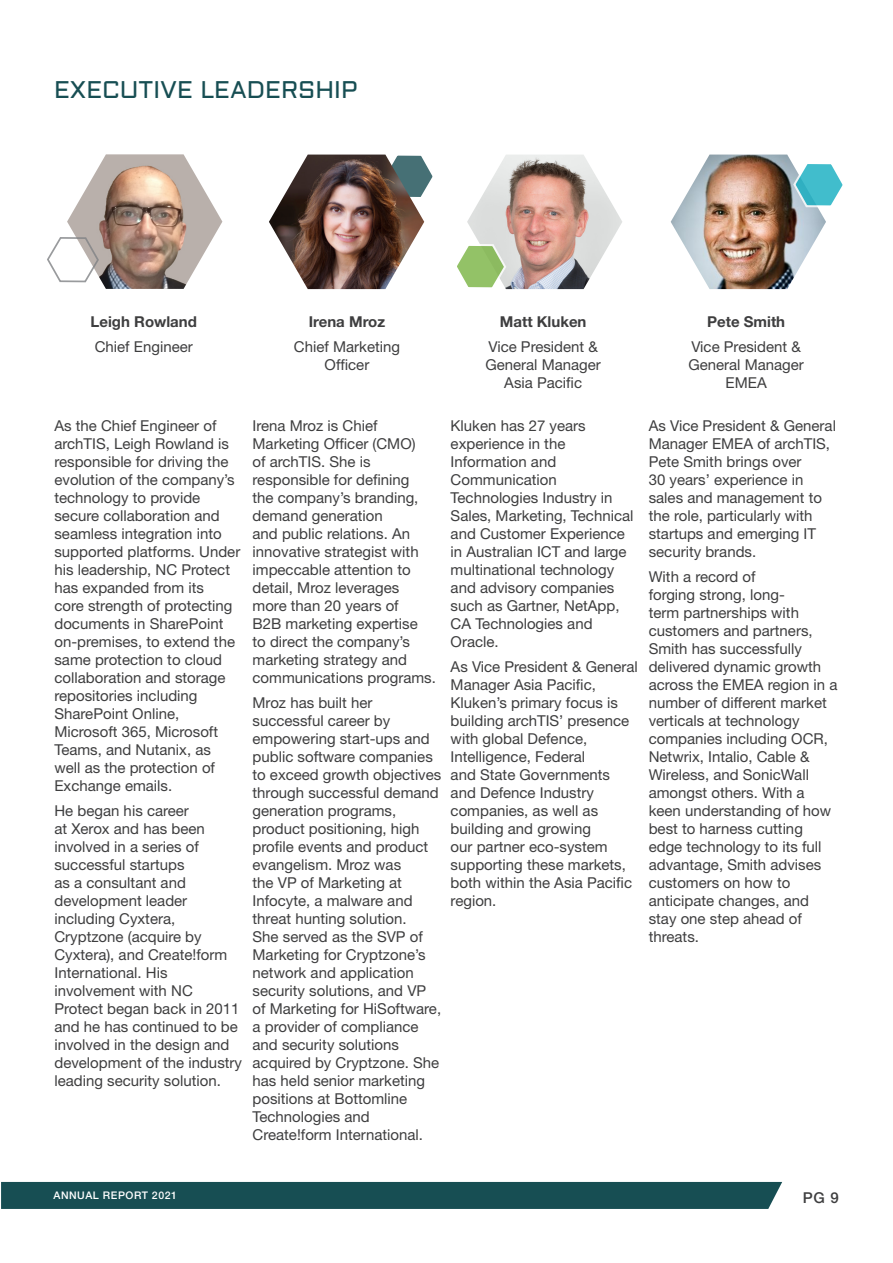
<style>
.page{position:relative;width:893px;height:1263px;background:#fff}
.page>*{position:absolute;margin:0;border:0;box-sizing:border-box;transform-origin:0 0}
.t1{font:24px "Aldrich";color:#174e53}
.t2{font:15px/18px "Helvetica Neue";color:#3e3e3f}
.t3{font:700 15px "Helvetica Neue";color:#3e3e3f}
.t4{font:500 15px "Helvetica Neue LT Std";color:#3e3e3f}
.t5{font:500 10.5px "Helvetica Neue LT Std";letter-spacing:.05em;color:#fff}
</style>
<div class="page">
<img style="left:467px;top:155px;width:155px;height:134px">
<img style="left:67px;top:154px;width:155px;height:135px">
<svg style="left:47px;top:236px;width:53px;height:47px"></svg>
<svg style="left:382px;top:154px;width:51px;height:37px"></svg>
<img style="left:269px;top:155px;width:155px;height:134px">
<img style="left:671px;top:155px;width:155px;height:134px">
<svg style="left:457px;top:242px;width:50px;height:48px"></svg>
<svg style="left:792px;top:160px;width:51px;height:48px"></svg>
<div style="left:1px;top:1182px;width:781px;height:27px;background:#174e53"></div>
<h1 class="t1" style="left:54px;top:73px;width:305px">EXECUTIVE LEADERSHIP</h1>
<p class="t3" style="left:91px;top:312px;width:108px">Leigh Rowland</p>
<p class="t2" style="left:95px;top:337px;width:100px">Chief Engineer</p>
<p class="t3" style="left:309px;top:312px;width:78px">Irena Mroz</p>
<p class="t2" style="left:294px;top:337px;width:108px;text-align:center">Chief Marketing<br>Officer</p>
<p class="t3" style="left:500px;top:312px;width:88px">Matt Kluken</p>
<p class="t2" style="left:485px;top:337px;width:117px;text-align:center">Vice President &amp;<br>General Manager<br>Asia Pacific</p>
<p class="t3" style="left:707px;top:312px;width:80px">Pete Smith</p>
<p class="t2" style="left:688px;top:337px;width:117px;text-align:center">Vice President &amp;<br>General Manager<br>EMEA</p>
<p class="t2" style="left:54px;top:416px;width:187px">As the Chief Engineer of archTIS, Leigh Rowland is responsible for driving the evolution of the company’s technology to provide secure collaboration and seamless integration into supported platforms. Under his leadership, NC Protect has expanded from its<br>core strength of protecting documents in SharePoint on-premises, to extend the same protection to cloud collaboration and storage repositories including<br>SharePoint Online,<br>Microsoft 365, Microsoft<br>Teams, and Nutanix, as well as the protection of<br>Exchange emails.</p>
<p class="t2" style="left:54px;top:801px;width:189px">He began his career<br>at Xerox and has been involved in a series of successful startups<br>as a consultant and development leader including Cyxtera,<br>Cryptzone (acquire by<br>Cyxtera), and Create!form<br>International. His involvement with NC<br>Protect began back in 2011 and he has continued to be involved in the design and development of the industry leading security solution.</p>
<p class="t2" style="left:253px;top:416px;width:185px">Irena Mroz is Chief<br>Marketing Officer (CMO)<br>of archTIS. She is responsible for defining<br>the company’s branding, demand generation<br>and public relations. An innovative strategist with impeccable attention to detail, Mroz leverages more than 20 years of<br>B2B marketing expertise<br>to direct the company’s marketing strategy and communications programs.</p>
<p class="t2" style="left:253px;top:693px;width:190px">Mroz has built her successful career by empowering start-ups and public software companies to exceed growth objectives through successful demand generation programs, product positioning, high profile events and product evangelism. Mroz was<br>the VP of Marketing at<br>Infocyte, a malware and threat hunting solution.<br>She served as the SVP of<br>Marketing for Cryptzone’s network and application security solutions, and VP of Marketing for HiSoftware, a provider of compliance and security solutions acquired by Cryptzone. She has held senior marketing positions at Bottomline<br>Technologies and<br>Create!form International.</p>
<p class="t2" style="left:451px;top:416px;width:184px">Kluken has 27 years experience in the<br>Information and<br>Communication<br>Technologies Industry in<br>Sales, Marketing, Technical and Customer Experience in Australian ICT and large multinational technology and advisory companies such as Gartner, NetApp,<br>CA Technologies and<br>Oracle.</p>
<p class="t2" style="left:451px;top:657px;width:189px">As Vice President &amp; General<br>Manager Asia Pacific,<br>Kluken’s primary focus is building archTIS’ presence with global Defence,<br>Intelligence, Federal<br>and State Governments and Defence Industry companies, as well as building and growing<br>our partner eco-system supporting these markets, both within the Asia Pacific region.</p>
<p class="t2" style="left:649px;top:416px;width:189px">As Vice President &amp; General<br>Manager EMEA of archTIS,<br>Pete Smith brings over<br>30 years’ experience in sales and management to the role, particularly with startups and emerging IT security brands.</p>
<p class="t2" style="left:649px;top:567px;width:190px">With a record of<br>forging strong, long-<br>term partnerships with customers and partners,<br>Smith has successfully delivered dynamic growth across the EMEA region in a number of different market verticals at technology companies including OCR,<br>Netwrix, Intalio, Cable &amp;<br>Wireless, and SonicWall amongst others. With a keen understanding of how best to harness cutting edge technology to its full advantage, Smith advises customers on how to anticipate changes, and stay one step ahead of threats.</p>
<p class="t5" style="left:54px;top:1189px;width:125px">ANNUAL REPORT 2021</p>
<p class="t4" style="left:803px;top:1189px;width:38px">PG 9</p>
</div>
